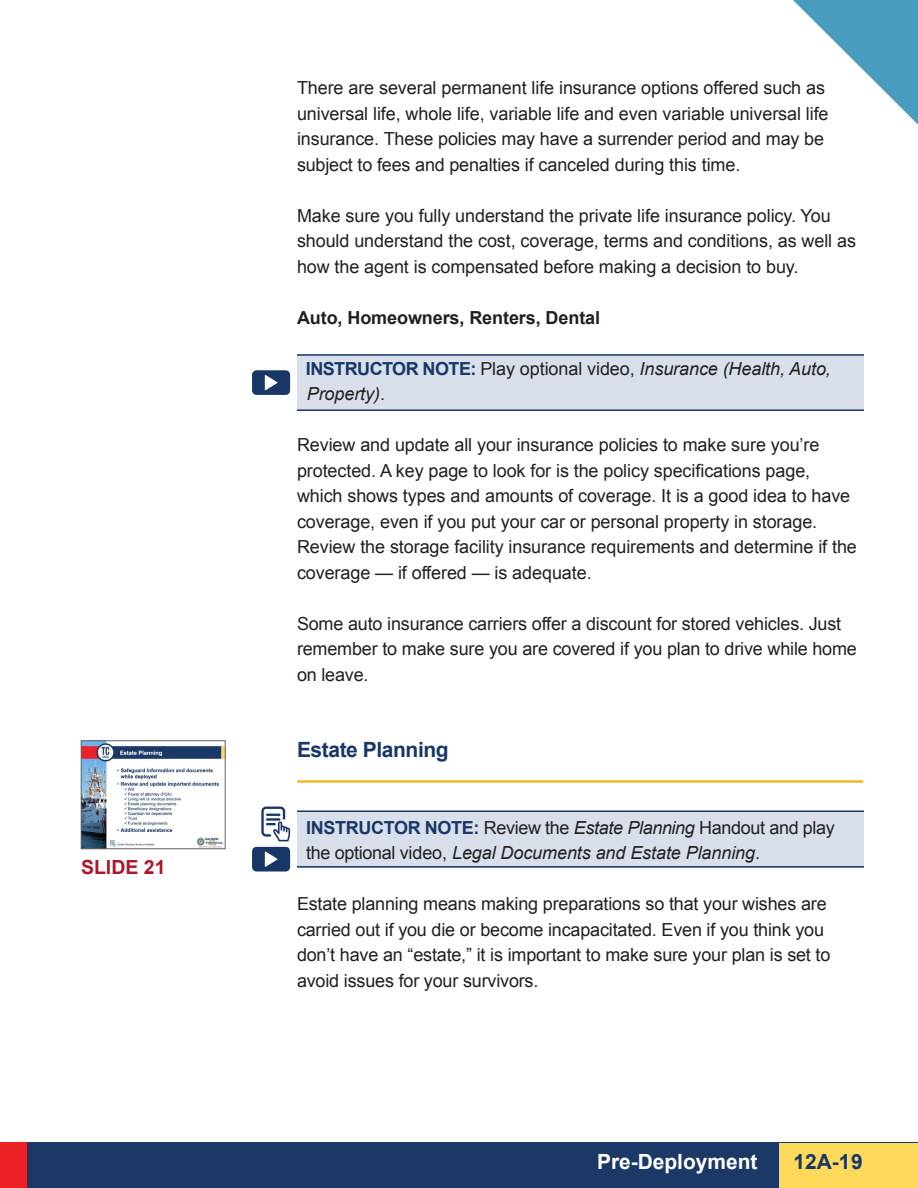
<style>
.page{position:relative;width:918px;height:1188px;background:#fff}
.page>*{position:absolute;margin:0;border:0;box-sizing:border-box;transform-origin:0 0}
.t1{font:700 21px "Arial";letter-spacing:-.02em;color:#193766}
.t2{font:700 20.85px "Arial";color:#fff}
.t3{font:700 20.85px "Arial";color:#193766}
.t4{font:700 19.5px "Arial";color:#ae172b}
.COPY{font:18px/25.5px "Arial";letter-spacing:-.005em;color:#231f20}
.t5{font:italic 18px/25.5px "Arial";letter-spacing:-.005em;color:#231f20}
.t6{font:700 18px "Arial";letter-spacing:-.005em;color:#231f20}
.s1{font-weight:700;font-style:normal;color:#193766}
.s2{font-style:normal}
</style>
<div class="page">
<div style="left:0;top:1143px;width:918px;height:45px;background:#1c3866"></div>
<div style="left:779px;top:1143px;width:139px;height:45px;background:#fed95c"></div>
<svg style="left:793px;top:0;width:125px;height:125px"></svg>
<div style="left:0;top:1143px;width:27px;height:45px;background:#ec2126"></div>
<div style="left:297px;top:354px;width:567px;height:57px;background:#d8dfea"></div>
<hr style="left:297px;top:354px;width:567px;height:2px;background:#193766">
<hr style="left:297px;top:409px;width:567px;height:2px;background:#193766">
<div style="left:252px;top:370px;width:38px;height:25px;background:#193766;border-radius:4px"></div>
<svg style="left:265px;top:375px;width:13px;height:16px"></svg>
<div style="left:297px;top:811px;width:567px;height:57px;background:#d8dfea"></div>
<hr style="left:297px;top:810px;width:567px;height:2px;background:#193766">
<hr style="left:297px;top:866px;width:567px;height:2px;background:#193766">
<div style="left:252px;top:847px;width:38px;height:25px;background:#193766;border-radius:4px"></div>
<svg style="left:265px;top:851px;width:13px;height:16px"></svg>
<svg style="left:261px;top:807px;width:29px;height:34px"></svg>
<img style="left:83px;top:743px;width:140px;height:104px">
<div style="left:81px;top:741px;width:144px;height:108px;border:1px solid #636366"></div>
<hr style="left:297px;top:780px;width:566px;height:3px;background:#f1b510">
<p class="t4" style="left:81px;top:854px;width:86px">SLIDE 21</p>
<p class="COPY" style="left:297px;top:75px;width:533px">There are several permanent life insurance options offered such as universal life, whole life, variable life and even variable universal life insurance. These policies may have a surrender period and may be subject to fees and penalties if canceled during this time.</p>
<p class="COPY" style="left:297px;top:203px;width:561px">Make sure you fully understand the private life insurance policy. You should understand the cost, coverage, terms and conditions, as well as how the agent is compensated before making a decision to buy.</p>
<p class="t6" style="left:297px;top:305px;width:305px">Auto, Homeowners, Renters, Dental</p>
<p class="t5" style="left:306px;top:356px;width:527px"><span class="s1">INSTRUCTOR NOTE:</span> <span class="s2">Play optional video,</span> Insurance (Health, Auto,<br>Property)<span class="s2">.</span></p>
<p class="COPY" style="left:297px;top:432px;width:561px">Review and update all your insurance policies to make sure you’re protected. A key page to look for is the policy specifications page, which shows types and amounts of coverage. It is a good idea to have coverage, even if you put your car or personal property in storage.<br>Review the storage facility insurance requirements and determine if the coverage — if offered — is adequate.</p>
<p class="COPY" style="left:297px;top:611px;width:561px">Some auto insurance carriers offer a discount for stored vehicles. Just remember to make sure you are covered if you plan to drive while home on leave.</p>
<p class="t1" style="left:297px;top:736px;width:153px">Estate Planning</p>
<p class="t5" style="left:306px;top:815px;width:530px"><span class="s1">INSTRUCTOR NOTE:</span> <span class="s2">Review the</span> Estate Planning <span class="s2">Handout and play the optional video,</span> Legal Documents and Estate Planning<span class="s2">.</span></p>
<p class="COPY" style="left:297px;top:891px;width:535px">Estate planning means making preparations so that your wishes are carried out if you die or become incapacitated. Even if you think you don’t have an “estate,” it is important to make sure your plan is set to avoid issues for your survivors.</p>
<p class="t2" style="left:597px;top:1148px;width:162px">Pre-Deployment</p>
<p class="t3" style="left:793px;top:1148px;width:71px">12A-19</p>
</div>
